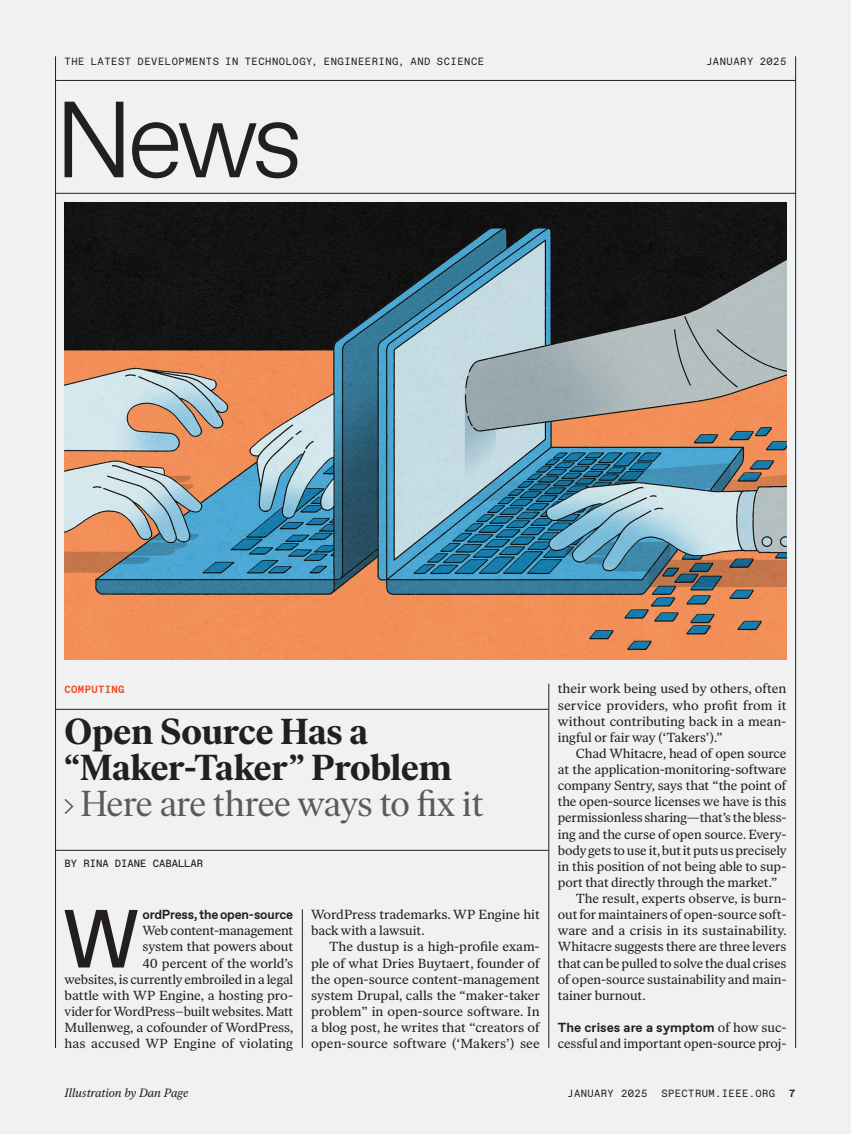
<style>
.page{position:relative;width:851px;height:1134px;background:#fff}
.page>*{position:absolute;margin:0;border:0;box-sizing:border-box;transform-origin:0 0}
._4_Body_Dcap{font:82.2px "ABC Favorit Pro";color:#231f20}
._2_Hed_Medium{font:700 36px "Ivar Headline";letter-spacing:-.005em;color:#231f20}
._2_Hed_Medium-2{font:36px "Ivar Headline";letter-spacing:-.015em;color:#595a59}
._5_Body_Indent{font:13.2px/16.2px "Ivar Text";letter-spacing:-.005em;color:#231f20;text-align:justify}
._4_Body_Dcap-2{font:13.2px/16.2px "Ivar Text";letter-spacing:-.005em;color:#231f20;text-align:right}
._5_Body{font:13.2px/16.2px "Ivar Text";letter-spacing:-.005em;color:#231f20}
.Credit_Display{font:italic 12px "Ivar Text";letter-spacing:-.01em;color:#231f20}
.t1{font:10.5px "ABC Favorit Mono";letter-spacing:.05em;color:#231f20}
._3_Byline{font:10.5px "ABC Favorit Mono";color:#231f20}
._1_Rubrik{font:700 10.5px "ABC Favorit Mono";letter-spacing:.04em;color:#f04d22}
.t2{font:700 10.5px "ABC Favorit Mono";color:#231f20}
.s1{font-family:"ABC Favorit Pro";font-weight:700}
</style>
<div class="page">
<div style="left:0;top:0;width:850px;height:1134px;background:#f0f1f2"></div>
<hr style="left:795px;top:56px;width:1px;height:992px;background:#231f20">
<hr style="left:55px;top:56px;width:1px;height:992px;background:#231f20">
<hr style="left:56px;top:193px;width:739px;height:1px;background:#231f20">
<svg style="left:64px;top:102px;width:234px;height:76px"></svg>
<hr style="left:56px;top:80px;width:739px;height:1px;background:#231f20">
<hr style="left:548px;top:684px;width:1px;height:364px;background:#231f20">
<hr style="left:56px;top:709px;width:493px;height:1px;background:#231f20">
<hr style="left:56px;top:850px;width:493px;height:1px;background:#231f20">
<svg style="left:64px;top:799px;width:10px;height:15px"></svg>
<img style="left:64px;top:203px;width:722px;height:457px">
<hr style="left:302px;top:909px;width:1px;height:139px;background:#231f20">
<p class="t1" style="left:64px;top:55px;width:421px">THE LATEST DEVELOPMENTS IN TECHNOLOGY, ENGINEERING, AND SCIENCE</p>
<p class="t1" style="left:706px;top:55px;width:82px">JANUARY 2025</p>
<p class="_1_Rubrik" style="left:64px;top:683px;width:62px">COMPUTING</p>
<p class="_2_Hed_Medium" style="left:64px;top:710px;width:305px">Open Source Has a</p>
<p class="_2_Hed_Medium" style="left:64px;top:746px;width:389px">“Maker-Taker” Problem</p>
<p class="_2_Hed_Medium-2" style="left:80px;top:783px;width:404px">Here are three ways to fix it</p>
<p class="_3_Byline" style="left:64px;top:857px;width:140px">BY RINA DIANE CABALLAR</p>
<p class="_4_Body_Dcap-2" style="left:64px;top:906px;width:230px"><span class="s1">ordPress, the open-source<br></span>Web content-management<br>system that powers about<br>40 percent of the world’s<br>websites, is currently embroiled in a legal battle with WP Engine, a hosting pro&shy;vider for WordPress–built websites. Matt<br>Mullenweg, a cofounder of WordPress, has accused WP Engine of violating</p>
<p class="_4_Body_Dcap-2" style="left:311px;top:906px;width:230px;text-align:left">WordPress trademarks. WP Engine hit back with a lawsuit.</p>
<p class="_4_Body_Dcap" style="left:63px;top:891px;width:78px">W</p>
<p class="_5_Body_Indent" style="left:311px;top:939px;width:230px;text-indent:18px">The dustup is a high-profile exam&shy;ple of what Dries Buytaert, founder of the open-source content-management system Drupal, calls the “maker-taker problem” in open-source software. In a blog post, he writes that “creators of open-source software (‘Makers’) see</p>
<p class="_5_Body_Indent" style="left:558px;top:681px;width:230px">their work being used by others, often service providers, who profit from it without contributing back in a mean&shy;ingful or fair way (‘Takers’).”</p>
<p class="_5_Body_Indent" style="left:558px;top:745px;width:230px;text-indent:18px">Chad Whitacre, head of open source at the application-monitoring-software company Sentry, says that “the point of the open-source licenses we have is this permissionless sharing—that’s the bless&shy;ing and the curse of open source. Every&shy;body gets to use it, but it puts us precisely in this position of not being able to sup&shy;port that directly through the market.”</p>
<p class="_5_Body_Indent" style="left:558px;top:890px;width:230px;text-indent:18px">The result, experts observe, is burn&shy;out for maintainers of open-source soft&shy;ware and a crisis in its sustainability.<br>Whitacre suggests there are three levers that can be pulled to solve the dual crises of open-source sustainability and main&shy;tainer burnout.</p>
<p class="_5_Body" style="left:558px;top:1019px;width:230px"><span class="s1">The crises are a symptom</span> of how suc&shy;cessful and important open-source proj-</p>
<p class="Credit_Display" style="left:64px;top:1085px;width:125px">Illustration by Dan Page</p>
<p class="t1" style="left:567px;top:1087px;width:82px">JANUARY 2025</p>
<p class="t1" style="left:661px;top:1087px;width:115px">SPECTRUM.IEEE.ORG</p>
<p class="t2" style="left:789px;top:1087px;width:8px">7</p>
</div>
